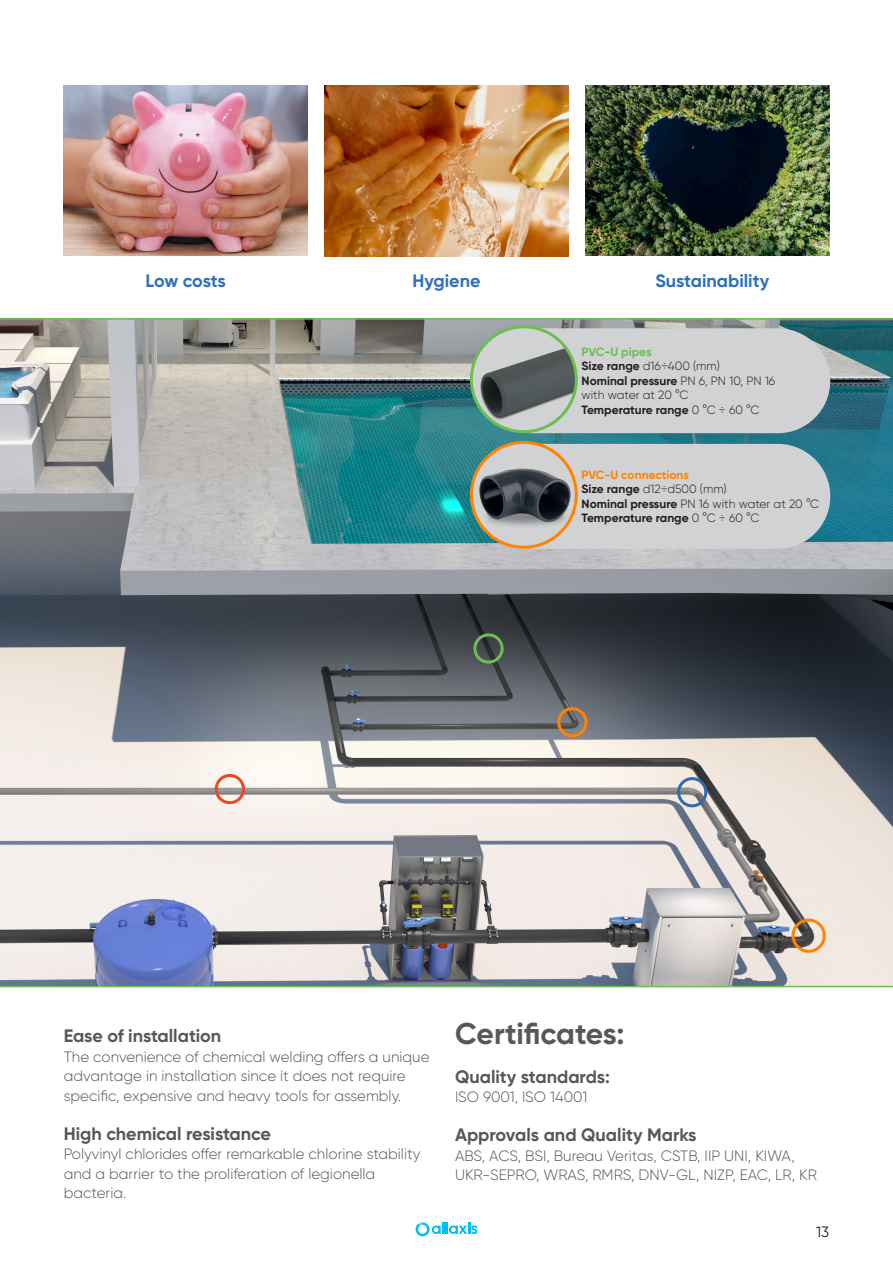
<style>
.page{position:relative;width:893px;height:1263px;background:#fff}
.page>*{position:absolute;margin:0;border:0;box-sizing:border-box;transform-origin:0 0}
.t1{font:700 30px "Gilroy";letter-spacing:-.005em;color:#57585a}
.segment_intro{font:700 18px "Gilroy";color:#57585a}
.t2{font:700 18px "Gilroy";color:#3170b8}
.segment_intro-2{font:300 15px/19.5px "Gilroy";color:#57585a}
.t3{font:15px "Gilroy";color:#231f20}
.t4{font:300 12px/14.4px "Gilroy";color:#231f20}
.t5{font:700 12px "Gilroy";color:#231f20}
.t6{font:700 12px "Gilroy";color:#ff8200}
.t7{font:700 12px "Gilroy";letter-spacing:-.005em;color:#6cbe50}
.s1{font-weight:700}
.s2{font-weight:300}
</style>
<div class="page">
<svg style="left:416px;top:1222px;width:61px;height:14px"></svg>
<img style="left:0;top:318px;width:893px;height:669px">
<img style="left:64px;top:85px;width:244px;height:170px">
<img style="left:585px;top:85px;width:244px;height:170px">
<img style="left:325px;top:85px;width:243px;height:172px">
<div style="left:531px;top:328px;width:299px;height:105px;background:#d1d2d4"></div>
<div style="left:542px;top:444px;width:288px;height:105px;background:#d1d2d4"></div>
<svg style="left:471px;top:327px;width:105px;height:105px"></svg>
<img style="left:471px;top:336px;width:105px;height:96px">
<div style="left:470px;top:325px;width:108px;height:108px;border:3px solid #6cbe50;border-radius:50%"></div>
<svg style="left:471px;top:442px;width:105px;height:105px"></svg>
<div style="left:215px;top:774px;width:30px;height:30px;border:3px solid #ef4722;border-radius:50%"></div>
<div style="left:792px;top:918px;width:34px;height:35px;border:3px solid #ff8200;border-radius:50%"></div>
<div style="left:473px;top:633px;width:31px;height:31px;border:3px solid #6cbe50;border-radius:50%"></div>
<div style="left:677px;top:777px;width:30px;height:30px;border:3px solid #2f69b3;border-radius:50%"></div>
<div style="left:557px;top:707px;width:30px;height:30px;border:3px solid #ff8200;border-radius:50%"></div>
<img style="left:470px;top:454px;width:109px;height:95px">
<p class="t2" style="left:146px;top:269px;width:82px">Low costs</p>
<p class="t2" style="left:412px;top:269px;width:70px">Hygiene</p>
<p class="t2" style="left:655px;top:269px;width:115px">Sustainability</p>
<p class="t7" style="left:582px;top:344px;width:72px">PVC-U pipes</p>
<p class="t4" style="left:582px;top:359px;width:140px"><span class="s1">Size range</span> d16÷400 (mm)</p>
<p class="t4" style="left:582px;top:373px;width:195px"><span class="s1">Nominal pressure</span> PN 6, PN 10, PN 16 with water at 20 °C</p>
<p class="t5" style="left:582px;top:402px;width:179px">Temperature range <span class="s2">0 °C ÷ 60 °C</span></p>
<p class="t6" style="left:582px;top:467px;width:109px">PVC-U connections</p>
<p class="t4" style="left:582px;top:482px;width:147px"><span class="s1">Size range</span> d12÷d500 (mm)</p>
<p class="t4" style="left:582px;top:496px;width:239px"><span class="s1">Nominal pressure</span> PN 16 with water at 20 °C</p>
<p class="t5" style="left:582px;top:510px;width:179px">Temperature range <span class="s2">0 °C ÷ 60 °C</span></p>
<p class="segment_intro" style="left:64px;top:1025px;width:159px">Ease of installation</p>
<p class="segment_intro-2" style="left:64px;top:1047px;width:367px">The convenience of chemical welding offers a unique advantage in installation since it does not require specific, expensive and heavy tools for assembly.</p>
<p class="segment_intro" style="left:64px;top:1122px;width:209px">High chemical resistance</p>
<p class="segment_intro-2" style="left:64px;top:1144px;width:358px">Polyvinyl chlorides offer remarkable chlorine stability and a barrier to the proliferation of legionella bacteria.</p>
<p class="t1" style="left:455px;top:1014px;width:171px">Certificates:</p>
<p class="segment_intro" style="left:455px;top:1065px;width:156px">Quality standards:</p>
<p class="segment_intro-2" style="left:455px;top:1087px;width:134px">ISO 9001, ISO 14001</p>
<p class="segment_intro" style="left:455px;top:1123px;width:243px">Approvals and Quality Marks</p>
<p class="segment_intro-2" style="left:455px;top:1145px;width:363px">ABS, ACS, BSI, Bureau Veritas, CSTB, IIP UNI, KIWA,<br>UKR-SEPRO, WRAS, RMRS, DNV-GL, NIZP, EAC, LR, KR</p>
<p class="t3" style="left:816px;top:1223px;width:15px">13</p>
</div>
